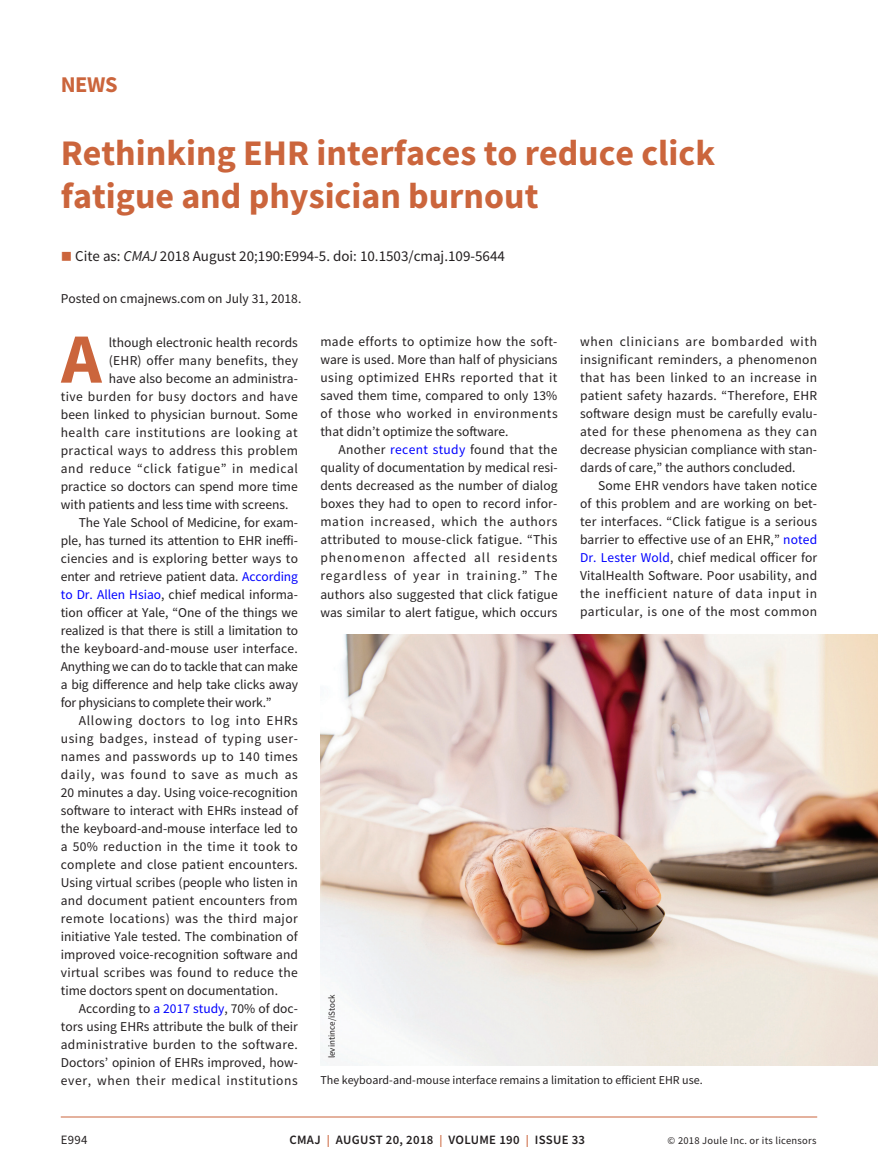
<style>
.page{position:relative;width:878px;height:1175px;background:#fff}
.page>*{position:absolute;margin:0;border:0;box-sizing:border-box;transform-origin:0 0}
.t1{font:700 70.65px "Source Sans Pro";color:#cb653c}
.t2{font:700 36px/43.2px "Source Sans Pro";color:#cb653c}
.t3{font:700 22.5px "Source Sans Pro";color:#cb653c}
.t4{font:15px "Source Sans Pro";color:#231f20}
.t5{font:13.5px/18px "Source Sans Pro";color:#231f20;text-align:justify}
.t6{font:13.5px "Source Sans Pro";letter-spacing:.035em;color:#231f20}
.t7{font:13.5px "Source Sans Pro";letter-spacing:.03em;color:#231f20}
.t8{font:13.5px "Source Sans Pro";letter-spacing:.02em;color:#231f20}
.t9{font:13.5px "Source Sans Pro";letter-spacing:.045em;color:#231f20}
.t10{font:13.5px "Source Sans Pro";letter-spacing:.05em;color:#231f20}
.t11{font:13.5px "Source Sans Pro";letter-spacing:.025em;color:#231f20}
.t12{font:13.5px "Source Sans Pro";letter-spacing:.04em;color:#231f20}
.t13{font:600 12.75px "Source Sans Pro";letter-spacing:.025em;color:#231f20}
.t14{font:12.75px "Source Sans Pro";color:#231f20}
.t15{font:12px "Source Sans Pro";color:#231f20}
.t16{font:10.5px "Source Sans Pro";letter-spacing:.025em;color:#231f20}
.t17{font:9px "Source Sans Pro";color:#231f20}
.s1{color:#cb653c}
.s2{font-style:italic}
.s3{color:#00f}
.s4{font-size:12px;color:#cb653c}
</style>
<div class="page">
<hr style="left:61px;top:1116px;width:756px;height:1px;background:#cb653c">
<img style="left:320px;top:634px;width:558px;height:431px">
<h3 class="t3" style="left:61px;top:69px;width:58px">NEWS</h3>
<h2 class="t2" style="left:61px;top:131px;width:655px">Rethinking EHR interfaces to reduce click fatigue and physician burnout</h2>
<p class="t4" style="left:61px;top:246px;width:445px"><span class="s1">■</span> Cite as: <span class="s2">CMAJ</span> 2018 August 20;190:E994-5. doi: 10.1503/cmaj.109-5644</p>
<p class="t5" style="left:61px;top:289px;width:242px">Posted on cmajnews.com on July 31, 2018.</p>
<h1 class="t1" style="left:61px;top:311px;width:42px">A</h1>
<p class="t5" style="left:109px;top:333px;width:191px">lthough electronic health records</p>
<p class="t8" style="left:109px;top:351px;width:191px">(EHR) offer many benefits, they</p>
<p class="t5" style="left:109px;top:369px;width:191px">have also become an administra-</p>
<p class="t7" style="left:61px;top:387px;width:239px">tive burden for busy doctors and have</p>
<p class="t5" style="left:61px;top:405px;width:239px">been linked to physician burnout. Some</p>
<p class="t6" style="left:61px;top:423px;width:238px">health care institutions are looking at</p>
<p class="t11" style="left:61px;top:441px;width:239px">practical ways to address this problem</p>
<p class="t12" style="left:61px;top:459px;width:238px">and reduce “click fatigue” in medical</p>
<p class="t5" style="left:61px;top:477px;width:238px">practice so doctors can spend more time</p>
<p class="t5" style="left:61px;top:495px;width:229px">with patients and less time with screens.</p>
<p class="t5" style="left:79px;top:513px;width:221px">The Yale School of Medicine, for exam-</p>
<p class="t5" style="left:61px;top:531px;width:239px">ple, has turned its attention to EHR ineffi-</p>
<p class="t5" style="left:61px;top:549px;width:239px">ciencies and is exploring better ways to</p>
<p class="t5" style="left:61px;top:567px;width:239px">enter and retrieve patient data. <span class="s3">According</span></p>
<p class="t5" style="left:61px;top:585px;width:238px"><span class="s3">to Dr. Allen Hsiao</span>, chief medical informa-</p>
<p class="t5" style="left:61px;top:603px;width:238px">tion officer at Yale, “One of the things we</p>
<p class="t5" style="left:61px;top:621px;width:239px">realized is that there is still a limitation to</p>
<p class="t5" style="left:61px;top:639px;width:238px">the keyboard-and-mouse user interface.</p>
<p class="t5" style="left:61px;top:657px;width:239px">Anything we can do to tackle that can make</p>
<p class="t5" style="left:61px;top:675px;width:239px">a big difference and help take clicks away</p>
<p class="t5" style="left:61px;top:693px;width:212px">for physicians to complete their work.”</p>
<p class="t10" style="left:79px;top:711px;width:220px">Allowing doctors to log into EHRs</p>
<p class="t9" style="left:61px;top:729px;width:239px">using badges, instead of typing user-</p>
<p class="t7" style="left:61px;top:747px;width:238px">names and passwords up to 140 times</p>
<p class="t10" style="left:61px;top:765px;width:238px">daily, was found to save as much as</p>
<p class="t5" style="left:61px;top:783px;width:239px">20 minutes a day. Using voice-recognition</p>
<p class="t5" style="left:61px;top:801px;width:239px">software to interact with EHRs instead of</p>
<p class="t5" style="left:61px;top:819px;width:238px">the keyboard-and-mouse interface led to</p>
<p class="t6" style="left:61px;top:837px;width:238px">a 50% reduction in the time it took to</p>
<p class="t5" style="left:61px;top:855px;width:239px">complete and close patient encounters.</p>
<p class="t5" style="left:61px;top:873px;width:239px">Using virtual scribes (people who listen in</p>
<p class="t8" style="left:61px;top:891px;width:238px">and document patient encounters from</p>
<p class="t6" style="left:61px;top:909px;width:239px">remote locations) was the third major</p>
<p class="t5" style="left:61px;top:927px;width:239px">initiative Yale tested. The combination of</p>
<p class="t5" style="left:61px;top:945px;width:239px">improved voice-recognition software and</p>
<p class="t8" style="left:61px;top:963px;width:238px">virtual scribes was found to reduce the</p>
<p class="t5" style="left:61px;top:981px;width:219px">time doctors spent on documentation.</p>
<p class="t5" style="left:79px;top:999px;width:221px">According to <span class="s3">a 2017 study</span>, 70% of doc-</p>
<p class="t5" style="left:61px;top:1017px;width:239px">tors using EHRs attribute the bulk of their</p>
<p class="t7" style="left:61px;top:1035px;width:239px">administrative burden to the software.</p>
<p class="t5" style="left:61px;top:1053px;width:238px">Doctors’ opinion of EHRs improved, how-</p>
<p class="t9" style="left:61px;top:1071px;width:239px">ever, when their medical institutions</p>
<p class="t5" style="left:320px;top:333px;width:239px">made efforts to optimize how the soft&shy;ware is used. More than half of physicians using optimized EHRs reported that it saved them time, compared to only 13% of those who worked in environments that didn’t optimize the software.</p>
<p class="t5" style="left:320px;top:441px;width:239px;text-indent:18px">Another <span class="s3">recent study</span> found that the quality of documentation by medical resi&shy;dents decreased as the number of dialog boxes they had to open to record infor&shy;mation increased, which the authors attributed to mouse-click fatigue. “This phenomenon affected all residents regardless of year in training.” The authors also suggested that click fatigue was similar to alert fatigue, which occurs</p>
<p class="t5" style="left:580px;top:333px;width:239px">when clinicians are bombarded with insignificant reminders, a phenomenon that has been linked to an increase in patient safety hazards. “Therefore, EHR software design must be carefully evalu&shy;ated for these phenomena as they can decrease physician compliance with stan&shy;dards of care,” the authors concluded.</p>
<p class="t5" style="left:580px;top:477px;width:239px;text-indent:18px">Some EHR vendors have taken notice of this problem and are working on bet&shy;ter interfaces. “Click fatigue is a serious barrier to effective use of an EHR,” <span class="s3">noted Dr. Lester Wold</span>, chief medical officer for VitalHealth Software. Poor usability, and the inefficient nature of data input in particular, is one of the most common</p>
<p class="t17" style="left:326px;top:1058px;width:65px;rotate:-90deg">levintince/iStock</p>
<p class="t15" style="left:320px;top:1072px;width:384px">The keyboard-and-mouse interface remains a limitation to efficient EHR use.</p>
<p class="t14" style="left:61px;top:1132px;width:28px">E994</p>
<p class="t13" style="left:289px;top:1131px;width:297px">CMAJ <span class="s4">|</span> AUGUST 20, 2018 <span class="s4">|</span> VOLUME 190 <span class="s4">|</span> ISSUE 33</p>
<p class="t16" style="left:667px;top:1134px;width:150px">© 2018 Joule Inc. or its licensors</p>
</div>
